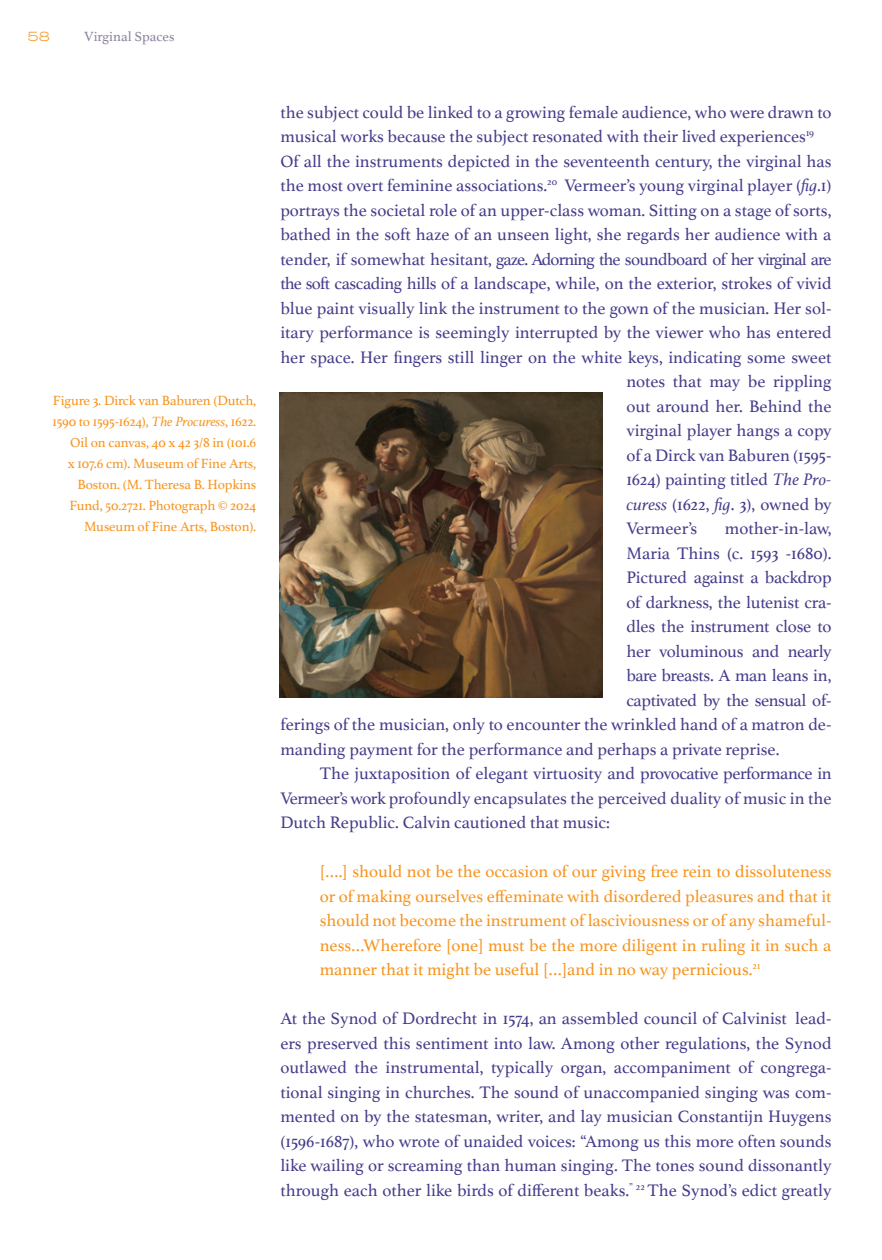
<style>
.page{position:relative;width:882px;height:1260px;background:#fff}
.page>*{position:absolute;margin:0;border:0;box-sizing:border-box;transform-origin:0 0}
.t1{font:17.5px/24.5px "Athelas";color:#443d8a;text-align:justify}
.t2{font:17.5px/24.5px "Athelas";color:#f7941e;text-align:justify}
.t3{font:17.5px "Athelas";letter-spacing:-.03em;color:#443d8a}
.t4{font:17.5px "Athelas";letter-spacing:-.02em;color:#443d8a}
.t5{font:14px/21px "Athelas";letter-spacing:-.01em;color:#f7941e;text-align:right}
.t6{font:14px "Athelas";color:#8d829e}
.t7{font:300 expanded 14px "Roc Grotesk";color:#f7941e}
.s1{font-style:italic}
</style>
<div class="page">
<img style="left:280px;top:393px;width:323px;height:305px">
<p class="t7" style="left:28px;top:28px;width:24px">58</p>
<p class="t6" style="left:84px;top:25px;width:92px">Virginal Spaces</p>
<p class="t5" style="left:52px;top:390px;width:205px">Figure 3. Dirck van Baburen (Dutch, 1590 to 1595-1624), <span class="s1">The Procuress</span>, 1622.<br>Oil on canvas, 40 x 42 3/8 in (101.6<br>x 107.6 cm). Museum of Fine Arts, Boston. (M. Theresa B. Hopkins Fund, 50.2721. Photograph © 2024<br>Museum of Fine Arts, Boston).</p>
<p class="t1" style="left:280px;top:99px;width:553px">the subject could be linked to a growing female audience, who were drawn to</p>
<p class="t1" style="left:280px;top:124px;width:535px">musical works because the subject resonated with their lived experiences<sup>19</sup></p>
<p class="t1" style="left:280px;top:148px;width:553px">Of all the instruments depicted in the seventeenth century, the virginal has</p>
<p class="t1" style="left:280px;top:173px;width:553px">the most overt feminine associations.<sup>20</sup> Vermeer’s young virginal player (<span class="s1">fig</span>.1)</p>
<p class="t1" style="left:280px;top:197px;width:553px">portrays the societal role of an upper-class woman. Sitting on a stage of sorts,</p>
<p class="t1" style="left:280px;top:222px;width:553px">bathed in the soft haze of an unseen light, she regards her audience with a</p>
<p class="t3" style="left:280px;top:245px;width:553px">tender, if somewhat hesitant, gaze. Adorning the soundboard of her virginal are</p>
<p class="t1" style="left:280px;top:271px;width:553px">the soft cascading hills of a landscape, while, on the exterior, strokes of vivid</p>
<p class="t1" style="left:280px;top:295px;width:553px">blue paint visually link the instrument to the gown of the musician. Her sol-</p>
<p class="t1" style="left:280px;top:320px;width:553px">itary performance is seemingly interrupted by the viewer who has entered</p>
<p class="t1" style="left:280px;top:344px;width:553px">her space. Her fingers still linger on the white keys, indicating some sweet</p>
<p class="t1" style="left:626px;top:369px;width:207px">notes that may be rippling</p>
<p class="t1" style="left:626px;top:393px;width:207px">out around her. Behind the</p>
<p class="t1" style="left:626px;top:418px;width:207px">virginal player hangs a copy</p>
<p class="t1" style="left:626px;top:442px;width:207px">of a Dirck van Baburen (1595-</p>
<p class="t1" style="left:626px;top:467px;width:207px">1624) painting titled <span class="s1">The Pro-</span></p>
<p class="t1" style="left:626px;top:491px;width:207px"><span class="s1">curess</span> (1622, <span class="s1">fig</span>. 3), owned by</p>
<p class="t1" style="left:626px;top:516px;width:73px">Vermeer’s</p>
<p class="t1" style="left:725px;top:516px;width:108px">mother-in-law,</p>
<p class="t1" style="left:626px;top:540px;width:207px">Maria Thins (c. 1593 -1680).</p>
<p class="t1" style="left:626px;top:565px;width:207px">Pictured against a backdrop</p>
<p class="t1" style="left:626px;top:589px;width:207px">of darkness, the lutenist cra-</p>
<p class="t1" style="left:626px;top:614px;width:207px">dles the instrument close to</p>
<p class="t1" style="left:626px;top:638px;width:207px">her voluminous and nearly</p>
<p class="t4" style="left:626px;top:662px;width:207px">bare breasts. A man leans in,</p>
<p class="t3" style="left:626px;top:686px;width:207px">captivated by the sensual of-</p>
<p class="t1" style="left:280px;top:712px;width:553px">ferings of the musician, only to encounter the wrinkled hand of a matron de-</p>
<p class="t1" style="left:280px;top:736px;width:501px">manding payment for the performance and perhaps a private reprise.</p>
<p class="t1" style="left:320px;top:761px;width:513px">The juxtaposition of elegant virtuosity and provocative performance in</p>
<p class="t1" style="left:280px;top:785px;width:553px">Vermeer’s work profoundly encapsulates the perceived duality of music in the</p>
<p class="t1" style="left:280px;top:810px;width:331px">Dutch Republic. Calvin cautioned that music:</p>
<p class="t2" style="left:320px;top:859px;width:513px">[….] should not be the occasion of our giving free rein to dissoluteness or of making ourselves effeminate with disordered pleasures and that it should not become the instrument of lasciviousness or of any shameful&shy;ness…Wherefore [one] must be the more diligent in ruling it in such a manner that it might be useful […]and in no way pernicious.<sup>21</sup></p>
<p class="t1" style="left:280px;top:1006px;width:553px">At the Synod of Dordrecht in 1574, an assembled council of Calvinist lead&shy;ers preserved this sentiment into law. Among other regulations, the Synod outlawed the instrumental, typically organ, accompaniment of congrega&shy;tional singing in churches. The sound of unaccompanied singing was com&shy;mented on by the statesman, writer, and lay musician Constantijn Huygens (1596-1687), who wrote of unaided voices: “Among us this more often sounds like wailing or screaming than human singing. The tones sound dissonantly through each other like birds of different beaks.<sup>”</sup> <sup>22</sup> The Synod’s edict greatly</p>
</div>
